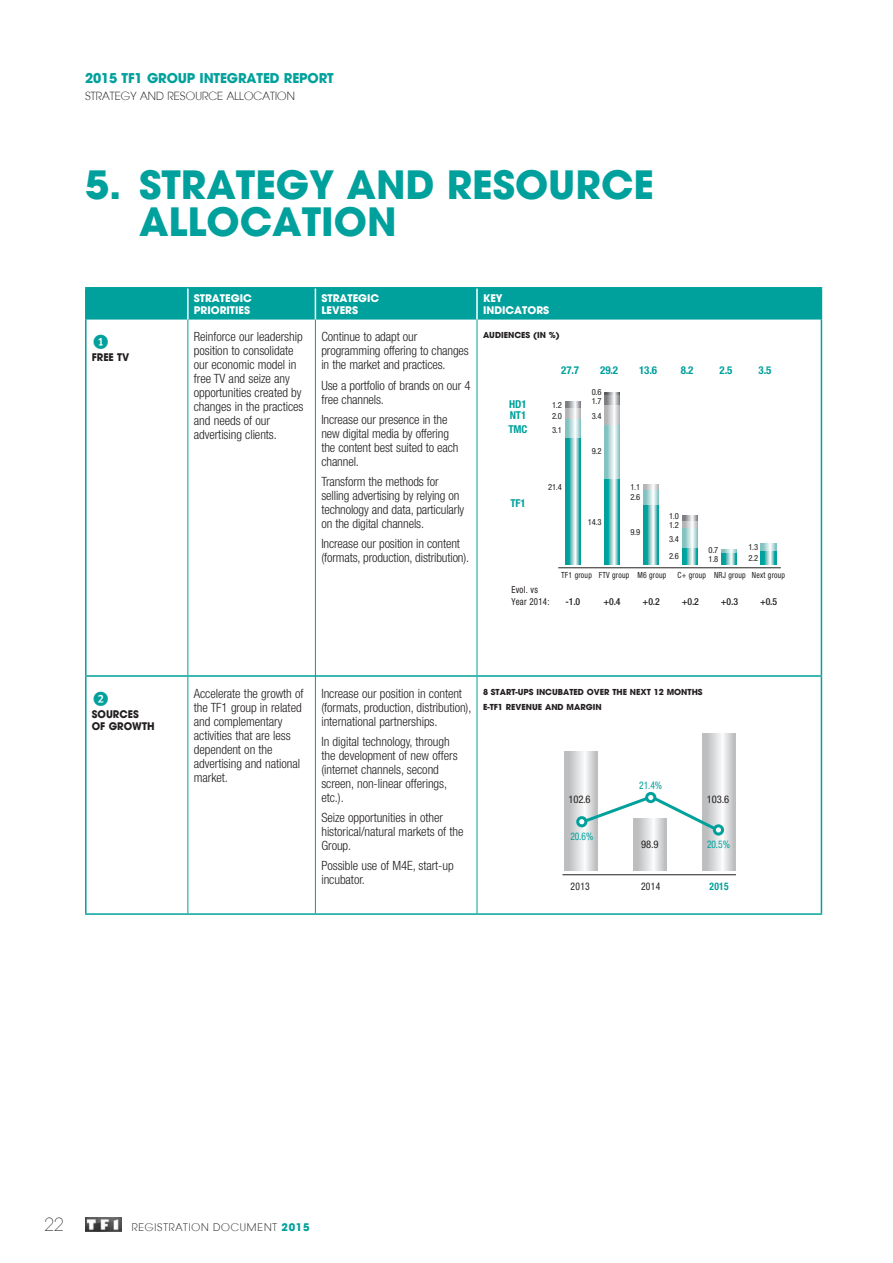
<style>
.page{position:relative;width:893px;height:1263px;background:#fff}
.page>*{position:absolute;margin:0;border:0;box-sizing:border-box;transform-origin:0 0}
.t1{font:700 39px/37.5px "TF1 Avant Garde";color:#00a19c}
.t2{font:300 18px "TF1 Avant Garde";color:#231f20}
.t3{font:700 13.5px "TF1 Avant Garde";letter-spacing:-.01em;color:#00a19c}
.t4{font:300 condensed 12.75px/14px "Helvetica Neue LT Std";letter-spacing:-.005em;color:#231f20}
.t5{font:500 11.25px "TF1 Avant Garde";color:#231f20}
.t6{font:700 condensed 10.95px "Helvetica Neue LT Std";letter-spacing:-.015em;color:#00a19c}
.t7{font:700 10.5px/12px "TF1 Avant Garde";color:#fff}
.t8{font:500 10.5px "TF1 Avant Garde";letter-spacing:.07em;color:#231f20}
.t9{font:700 10.5px/12px "TF1 Avant Garde";color:#231f20;scale:.95 1}
.t10{font:condensed 10.5px "Helvetica Neue LT Std";color:#00a19c;scale:.91 1}
.t11{font:condensed 10.5px "Helvetica Neue LT Std";letter-spacing:.03em;color:#231f20}
.t12{font:condensed 10.5px "Helvetica Neue LT Std";letter-spacing:.03em;color:#231f20;scale:.91 1}
.t13{font:700 condensed 10.5px "Helvetica Neue LT Std";color:#00a19c;scale:.91 1}
.t14{font:500 condensed 9.75px "Helvetica Neue LT Std";color:#231f20}
.t15{font:condensed 9.75px/12.1px "Helvetica Neue LT Std";letter-spacing:.03em;color:#231f20;scale:.91 1}
.t16{font:condensed 8.4px "Helvetica Neue LT Std";letter-spacing:.03em;color:#231f20}
.t17{font:condensed 8.4px "Helvetica Neue LT Std";letter-spacing:.03em;color:#231f20;scale:.91 1}
.t18{font:700 8.25px/15.5px "TF1 Avant Garde";color:#231f20}
.s1{font-weight:700;color:#00a19c}
</style>
<div class="page">
<img style="left:85px;top:1218px;width:36px;height:13px">
<div style="left:87px;top:289px;width:734px;height:31px;background:#00a19c"></div>
<hr style="left:85px;top:287px;width:103px;height:2px;background:#00a19c">
<hr style="left:85px;top:289px;width:2px;height:31px;background:#00a19c">
<hr style="left:188px;top:287px;width:634px;height:2px;background:#00a19c">
<hr style="left:821px;top:289px;width:1px;height:31px;background:#00a19c">
<hr style="left:85px;top:320px;width:2px;height:355px;background:#00a19c">
<hr style="left:821px;top:320px;width:1px;height:355px;background:#00a19c">
<hr style="left:85px;top:675px;width:103px;height:2px;background:#00a19c">
<hr style="left:85px;top:677px;width:2px;height:236px;background:#00a19c">
<hr style="left:188px;top:675px;width:127px;height:2px;background:#00a19c">
<hr style="left:316px;top:675px;width:161px;height:2px;background:#00a19c">
<hr style="left:477px;top:675px;width:345px;height:2px;background:#00a19c">
<hr style="left:821px;top:677px;width:1px;height:236px;background:#00a19c">
<hr style="left:85px;top:913px;width:737px;height:2px;background:#00a19c">
<hr style="left:187px;top:289px;width:2px;height:31px;background:#fff">
<hr style="left:315px;top:289px;width:1px;height:31px;background:#fff">
<hr style="left:476px;top:289px;width:2px;height:31px;background:#fff">
<hr style="left:188px;top:320px;width:1px;height:356px;background:#00a19c">
<hr style="left:315px;top:320px;width:1px;height:356px;background:#00a19c">
<hr style="left:477px;top:320px;width:1px;height:356px;background:#00a19c">
<hr style="left:188px;top:676px;width:1px;height:237px;background:#00a19c">
<hr style="left:315px;top:676px;width:1px;height:237px;background:#00a19c">
<hr style="left:477px;top:676px;width:1px;height:237px;background:#00a19c">
<svg style="left:604px;top:392px;width:16px;height:4px"></svg>
<svg style="left:565px;top:401px;width:16px;height:7px"></svg>
<svg style="left:604px;top:396px;width:16px;height:10px"></svg>
<svg style="left:682px;top:516px;width:16px;height:6px"></svg>
<svg style="left:565px;top:408px;width:16px;height:12px"></svg>
<svg style="left:604px;top:406px;width:16px;height:20px"></svg>
<svg style="left:643px;top:484px;width:16px;height:7px"></svg>
<svg style="left:682px;top:522px;width:16px;height:7px"></svg>
<svg style="left:565px;top:420px;width:16px;height:18px"></svg>
<svg style="left:604px;top:426px;width:16px;height:54px"></svg>
<svg style="left:643px;top:491px;width:16px;height:15px"></svg>
<svg style="left:682px;top:529px;width:16px;height:20px"></svg>
<svg style="left:721px;top:549px;width:16px;height:4px"></svg>
<svg style="left:760px;top:543px;width:16px;height:8px"></svg>
<svg style="left:565px;top:438px;width:16px;height:126px;background:#5dbfbd"></svg>
<svg style="left:604px;top:480px;width:16px;height:84px"></svg>
<svg style="left:643px;top:506px;width:16px;height:58px"></svg>
<svg style="left:682px;top:549px;width:16px;height:15px"></svg>
<svg style="left:721px;top:553px;width:16px;height:11px"></svg>
<svg style="left:760px;top:551px;width:16px;height:13px"></svg>
<hr style="left:558px;top:567px;width:223px;height:1px;background:#231f20">
<svg style="left:564px;top:752px;width:33px;height:118px;background:#d2d4d5"></svg>
<svg style="left:633px;top:834px;width:33px;height:36px"></svg>
<svg style="left:702px;top:734px;width:33px;height:136px"></svg>
<hr style="left:562px;top:874px;width:174px;height:1px;background:#231f20">
<svg style="left:577px;top:793px;width:145px;height:41px"></svg>
<div style="left:578px;top:818px;width:8px;height:8px;background:#fff;border-radius:50%"></div>
<div style="left:576px;top:816px;width:11px;height:11px;border:3px solid #00a19c;border-radius:50%"></div>
<div style="left:647px;top:793px;width:8px;height:9px;background:#fff;border-radius:50%"></div>
<div style="left:645px;top:792px;width:11px;height:11px;border:3px solid #00a19c;border-radius:50%"></div>
<div style="left:714px;top:826px;width:9px;height:8px;background:#fff;border-radius:50%"></div>
<div style="left:713px;top:824px;width:11px;height:11px;border:3px solid #00a19c;border-radius:50%"></div>
<p class="t3" style="left:85px;top:73px;width:250px">2015 TF1 GROUP INTEGRATED REPORT</p>
<p class="t5" style="left:85px;top:91px;width:212px">STRATEGY AND RESOURCE ALLOCATION</p>
<h1 class="t1" style="left:139px;top:169px;width:516px;text-indent:-54px">5. STRATEGY AND RESOURCE<br>ALLOCATION</h1>
<p class="t9" style="left:92px;top:352px;width:41px">FREE TV</p>
<p class="t9" style="left:92px;top:709px;width:68px">SOURCES<br>OF GROWTH</p>
<p class="t7" style="left:194px;top:293px;width:59px">STRATEGIC<br>PRIORITIES</p>
<p class="t7" style="left:321px;top:293px;width:59px">STRATEGIC<br>LEVERS</p>
<p class="t7" style="left:483px;top:293px;width:68px">KEY<br>INDICATORS</p>
<p class="t4" style="left:194px;top:331px;width:111px">Reinforce our leadership position to consolidate our economic model in free TV and seize any opportunities created by changes in the practices and needs of our advertising clients.</p>
<p class="t4" style="left:321px;top:331px;width:149px">Continue to adapt our programming offering to changes in the market and practices.</p>
<p class="t4" style="left:321px;top:380px;width:151px">Use a portfolio of brands on our 4 free channels.</p>
<p class="t4" style="left:321px;top:414px;width:139px">Increase our presence in the new digital media by offering the content best suited to each channel.</p>
<p class="t4" style="left:321px;top:476px;width:144px">Transform the methods for selling advertising by relying on technology and data, particularly on the digital channels.</p>
<p class="t4" style="left:321px;top:538px;width:149px">Increase our position in content (formats, production, distribution).</p>
<p class="t18" style="left:483px;top:328px;width:78px">AUDIENCES (IN %)</p>
<p class="t6" style="left:561px;top:367px;width:19px">27.7</p>
<p class="t6" style="left:509px;top:400px;width:19px">HD1</p>
<p class="t16" style="left:552px;top:401px;width:11px">1.2</p>
<p class="t6" style="left:510px;top:411px;width:18px">NT1</p>
<p class="t16" style="left:552px;top:413px;width:11px">2.0</p>
<p class="t6" style="left:508px;top:425px;width:20px">TMC</p>
<p class="t16" style="left:552px;top:427px;width:11px">3.1</p>
<p class="t16" style="left:548px;top:484px;width:15px">21.4</p>
<p class="t6" style="left:510px;top:500px;width:17px">TF1</p>
<p class="t6" style="left:600px;top:367px;width:19px">29.2</p>
<p class="t6" style="left:639px;top:367px;width:19px">13.6</p>
<p class="t6" style="left:681px;top:367px;width:14px">8.2</p>
<p class="t6" style="left:720px;top:367px;width:14px">2.5</p>
<p class="t6" style="left:759px;top:367px;width:14px">3.5</p>
<p class="t16" style="left:592px;top:389px;width:11px">0.6</p>
<p class="t16" style="left:592px;top:398px;width:11px">1.7</p>
<p class="t16" style="left:592px;top:413px;width:11px">3.4</p>
<p class="t16" style="left:592px;top:448px;width:11px">9.2</p>
<p class="t16" style="left:588px;top:519px;width:15px">14.3</p>
<p class="t16" style="left:630px;top:484px;width:11px">1.1</p>
<p class="t16" style="left:630px;top:494px;width:11px">2.6</p>
<p class="t16" style="left:630px;top:529px;width:11px">9.9</p>
<p class="t16" style="left:669px;top:513px;width:11px">1.0</p>
<p class="t16" style="left:669px;top:522px;width:11px">1.2</p>
<p class="t16" style="left:669px;top:536px;width:11px">3.4</p>
<p class="t16" style="left:669px;top:553px;width:11px">2.6</p>
<p class="t16" style="left:708px;top:547px;width:11px">0.7</p>
<p class="t16" style="left:708px;top:556px;width:11px">1.8</p>
<p class="t16" style="left:748px;top:544px;width:11px">1.3</p>
<p class="t16" style="left:748px;top:555px;width:11px">2.2</p>
<p class="t15" style="left:511px;top:585px;width:43px">Evol. vs<br>Year 2014:</p>
<p class="t17" style="left:561px;top:572px;width:117px">TF1 group FTV group M6 group</p>
<p class="t17" style="left:677px;top:572px;width:33px">C+ group</p>
<p class="t17" style="left:752px;top:572px;width:38px">Next group</p>
<p class="t17" style="left:714px;top:572px;width:36px">NRJ group</p>
<p class="t14" style="left:566px;top:598px;width:16px">-1.0</p>
<p class="t14" style="left:603px;top:598px;width:19px">+0.4</p>
<p class="t14" style="left:643px;top:598px;width:19px">+0.2</p>
<p class="t14" style="left:682px;top:598px;width:19px">+0.2</p>
<p class="t14" style="left:721px;top:598px;width:19px">+0.3</p>
<p class="t14" style="left:760px;top:598px;width:19px">+0.5</p>
<p class="t4" style="left:194px;top:688px;width:111px">Accelerate the growth of the TF1 group in related and complementary activities that are less dependent on the advertising and national market.</p>
<p class="t4" style="left:321px;top:688px;width:152px">Increase our position in content (formats, production, distribution), i nternational partnerships.</p>
<p class="t4" style="left:321px;top:736px;width:138px">In digital technology, through the development of new offer s (internet channels, second screen, non-linear offerings, etc.).</p>
<p class="t4" style="left:321px;top:812px;width:144px">Seize opportunities in other historical/natural markets of the<br>Group.</p>
<p class="t4" style="left:321px;top:860px;width:134px">Possible use of M4E, start-up incubator.</p>
<p class="t18" style="left:483px;top:685px;width:221px">8 START-UPS INCUBATED OVER THE NEXT 12 MONTHS<br>E-TF1 REVENUE AND MARGIN</p>
<p class="t11" style="left:568px;top:795px;width:24px">102.6</p>
<p class="t10" style="left:570px;top:832px;width:27px">20.6%</p>
<p class="t10" style="left:639px;top:781px;width:27px">21.4%</p>
<p class="t11" style="left:641px;top:841px;width:19px">98.9</p>
<p class="t11" style="left:707px;top:795px;width:24px">103.6</p>
<p class="t10" style="left:707px;top:841px;width:27px">20.5%</p>
<p class="t12" style="left:571px;top:882px;width:23px">2013</p>
<p class="t12" style="left:641px;top:882px;width:23px">2014</p>
<p class="t13" style="left:709px;top:882px;width:23px">2015</p>
<h2 class="t2" style="left:44px;top:1218px;width:21px">22</h2>
<p class="t8" style="left:132px;top:1223px;width:179px">REGISTRATION DOCUMENT <span class="s1">2015</span></p>
</div>
